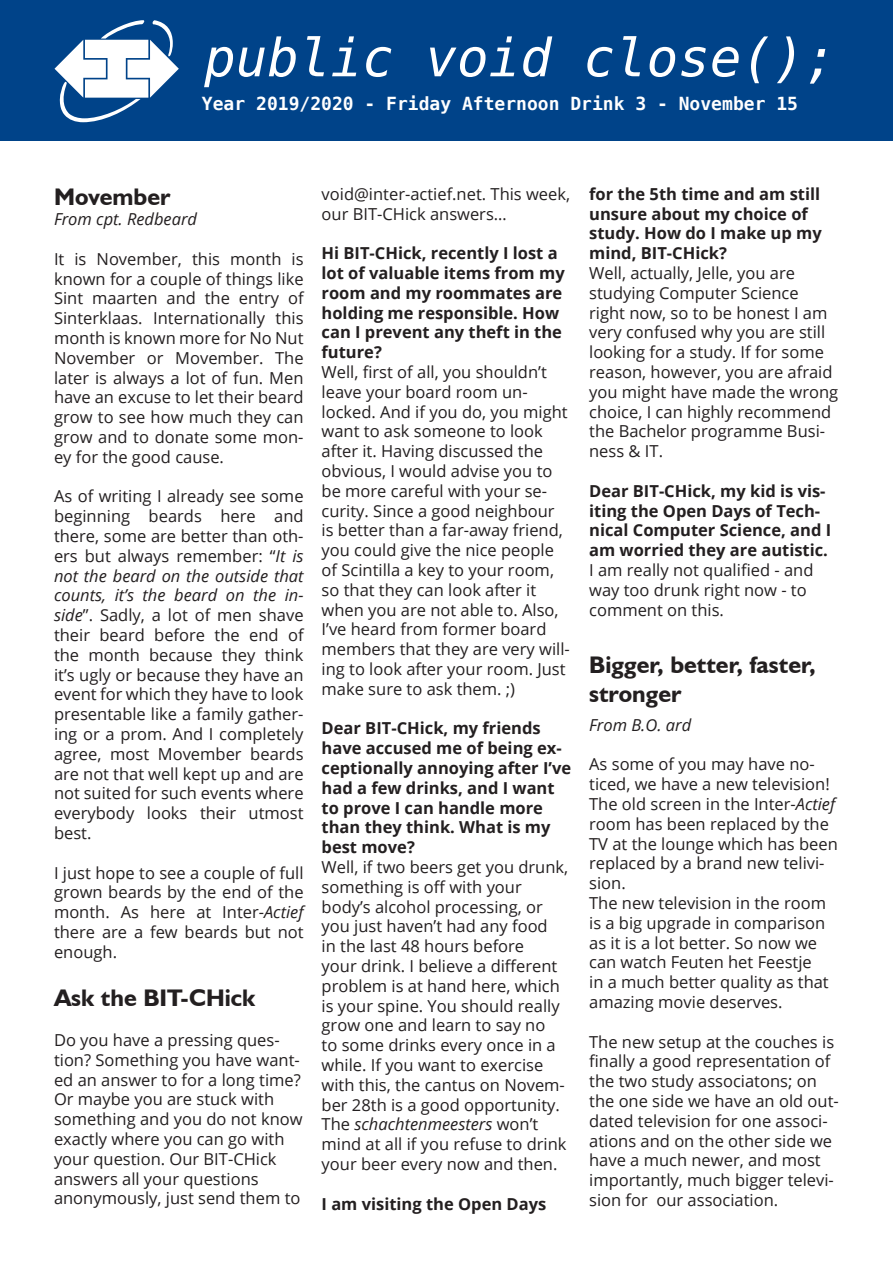
<style>
.page{position:relative;width:893px;height:1263px;background:#fff}
.page>*{position:absolute;margin:0;border:0;box-sizing:border-box;transform-origin:0 0}
.t1{font:italic 52.5px "DejaVu Sans Mono";color:#fff}
.t2{font:700 24px/28.8px "Humanist 521 BT";color:#231f20}
.t3{font:700 18px "DejaVu Sans Mono";color:#fff}
.t4{font:16.5px/19.8px "Open Sans";color:#231f20}
.t5{font:700 16.5px/19.8px "Open Sans";color:#231f20}
.t6{font:italic 16.5px "Open Sans";color:#231f20}
.s1{font-style:italic}
</style>
<div class="page">
<div style="left:0;top:0;width:893px;height:141px;background:#004389"></div>
<svg style="left:55px;top:20px;width:124px;height:102px"></svg>
<p class="t1" style="left:204px;top:22px;width:634px">public void close();</p>
<p class="t3" style="left:202px;top:91px;width:597px">Year 2019/2020 - Friday Afternoon Drink 3 - November 15</p>
<p class="t2" style="left:54px;top:182px;width:118px">Movember</p>
<p class="t6" style="left:54px;top:208px;width:145px">From cpt. Redbeard</p>
<p class="t4" style="left:54px;top:248px;width:251px;text-align:justify">It is November, this month is known for a couple of things like Sint maarten and the entry of Sinterklaas. Internationally this month is known more for No Nut November or Movember. The later is always a lot of fun. Men have an excuse to let their beard grow to see how much they can grow and to donate some mon&shy;ey for the good cause.</p>
<p class="t4" style="left:54px;top:486px;width:251px;text-align:justify">As of writing I already see some beginning beards here and there, some are better than oth&shy;ers but always remember: “<span class="s1">It is not the beard on the outside that counts, it’s the beard on the in&shy;side</span>”. Sadly, a lot of men shave their beard before the end of the month because they think it’s ugly or because they have an event for which they have to look presentable like a family gather&shy;ing or a prom. And I completely agree, most Movember beards are not that well kept up and are not suited for such events where everybody looks their utmost best.</p>
<p class="t4" style="left:54px;top:862px;width:251px;text-align:justify">I just hope to see a couple of full grown beards by the end of the month. As here at Inter-<span class="s1">Actief </span>there are a few beards but not enough.</p>
<p class="t2" style="left:54px;top:983px;width:203px">Ask the BIT-CHick</p>
<p class="t4" style="left:54px;top:1030px;width:250px">Do you have a pressing ques&shy;tion? Something you have want&shy;ed an answer to for a long time?<br>Or maybe you are stuck with something and you do not know exactly where you can go with your question. Our BIT-CHick answers all your questions anonymously, just send them to</p>
<p class="t4" style="left:322px;top:183px;width:250px">void@inter-actief.net. This week, our BIT-CHick answers…</p>
<p class="t5" style="left:322px;top:243px;width:245px">Hi BIT-CHick, recently I lost a lot of valuable items from my room and my roommates are holding me responsible. How can I prevent any theft in the future?</p>
<p class="t4" style="left:322px;top:362px;width:250px">Well, first of all, you shouldn’t leave your board room un&shy;locked. And if you do, you might want to ask someone to look after it. Having discussed the obvious, I would advise you to be more careful with your se&shy;curity. Since a good neighbour is better than a far-away friend, you could give the nice people of Scintilla a key to your room, so that they can look after it when you are not able to. Also,<br>I’ve heard from former board members that they are very will&shy;ing to look after your room. Just make sure to ask them. ;)</p>
<p class="t5" style="left:322px;top:718px;width:251px">Dear BIT-CHick, my friends have accused me of being ex&shy;ceptionally annoying after I’ve had a few drinks, and I want to prove I can handle more than they think. What is my best move?</p>
<p class="t4" style="left:322px;top:857px;width:248px">Well, if two beers get you drunk, something is off with your body’s alcohol processing, or you just haven’t had any food<br>in the last 48 hours before<br>your drink. I believe a different problem is at hand here, which is your spine. You should really grow one and learn to say no<br>to some drinks every once in a while. If you want to exercise with this, the cantus on Novem&shy;ber 28th is a good opportunity.<br>The <span class="s1">schachtenmeesters</span> won’t mind at all if you refuse to drink your beer every now and then.</p>
<p class="t5" style="left:322px;top:1193px;width:226px">I am visiting the Open Days</p>
<p class="t5" style="left:589px;top:183px;width:234px">for the 5th time and am still unsure about my choice of study. How do I make up my mind, BIT-CHick?</p>
<p class="t4" style="left:589px;top:263px;width:251px">Well, actually, Jelle, you are studying Computer Science right now, so to be honest I am very confused why you are still looking for a study. If for some reason, however, you are afraid you might have made the wrong choice, I can highly recommend the Bachelor programme Busi&shy;ness &amp; IT.</p>
<p class="t5" style="left:589px;top:480px;width:244px">Dear BIT-CHick, my kid is vis&shy;iting the Open Days of Tech&shy;nical Computer Science, and I am worried they are autistic.</p>
<p class="t4" style="left:589px;top:560px;width:226px">I am really not qualified - and way too drunk right now - to comment on this.</p>
<p class="t2" style="left:589px;top:650px;width:228px">Bigger, better, faster, stronger</p>
<p class="t6" style="left:589px;top:713px;width:104px">From B.O. ard</p>
<p class="t4" style="left:589px;top:754px;width:250px">As some of you may have no&shy;ticed, we have a new television!<br>The old screen in the Inter-<span class="s1">Actief </span>room has been replaced by the<br>TV at the lounge which has been replaced by a brand new telivi&shy;sion.</p>
<p class="t4" style="left:589px;top:893px;width:241px">The new television in the room is a big upgrade in comparison as it is a lot better. So now we can watch Feuten het Feestje in a much better quality as that amazing movie deserves.</p>
<p class="t4" style="left:589px;top:1031px;width:251px">The new setup at the couches is finally a good representation of the two study associatons; on the one side we have an old out&shy;dated television for one associ&shy;ations and on the other side we have a much newer, and most importantly, much bigger televi&shy;sion for our association.</p>
</div>
